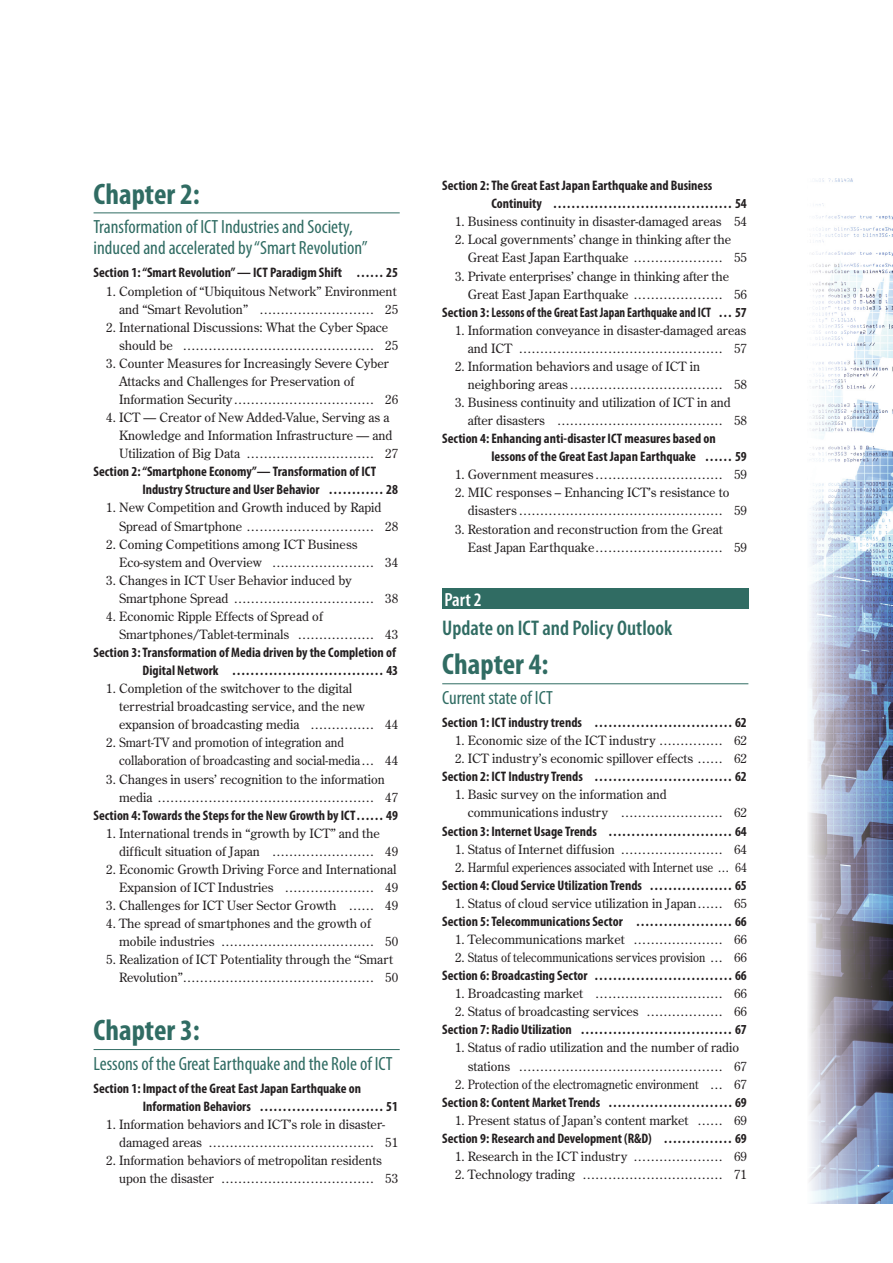
<style>
.page{position:relative;width:893px;height:1263px;background:#fff}
.page>*{position:absolute;margin:0;border:0;box-sizing:border-box;transform-origin:0 0}
.t1{font:700 condensed 29.7px "Myriad Pro";color:#306c63}
.t2{font:600 condensed 21.3px "Myriad Pro";color:#306c63}
.t3{font:condensed 19.2px/21.3px "Myriad Pro";color:#306c63}
.t4{font:600 condensed 19.2px "Myriad Pro";color:#fff}
.t5{font:700 condensed 13.8px/18px "Myriad Pro";color:#231f20}
.t6{font:12.75px/18px "Century Old Style Std";color:#231f20}
</style>
<div class="page">
<img style="left:809px;top:179px;width:84px;height:1024px">
<hr style="left:94px;top:213px;width:306px;height:1px;background:#306c63">
<hr style="left:94px;top:1049px;width:306px;height:1px;background:#306c63">
<hr style="left:442px;top:683px;width:306px;height:1px;background:#306c63">
<div style="left:442px;top:589px;width:306px;height:20px;background:#306c63"></div>
<p class="t1" style="left:94px;top:183px;width:108px">Chapter 2:</p>
<p class="t3" style="left:94px;top:218px;width:276px">Transformation of ICT Industries and Society, induced and accelerated by “Smart Revolution”</p>
<p class="t5" style="left:94px;top:265px;width:306px">Section 1: “Smart Revolution” — ICT Paradigm Shift …… 25</p>
<p class="t6" style="left:106px;top:283px;width:293px;text-align:right">1. Completion of “Ubiquitous Network” Environment and “Smart Revolution” ……………………… 25</p>
<p class="t6" style="left:119px;top:319px;width:280px;text-indent:-13px">2. International Discussions: What the Cyber Space should be ……………………………………… 25</p>
<p class="t6" style="left:119px;top:355px;width:280px;text-indent:-13px">3. Counter Measures for Increasingly Severe Cyber<br>Attacks and Challenges for Preservation of<br>Information Security …………………………… 26</p>
<p class="t6" style="left:119px;top:409px;width:280px;text-indent:-13px">4. ICT — Creator of New Added-Value, Serving as a<br>Knowledge and Information Infrastructure — and<br>Utilization of Big Data ………………………… 27</p>
<p class="t5" style="left:142px;top:464px;width:257px;text-indent:-49px">Section 2: “Smartphone Economy”— Transformation of ICT<br>Industry Structure and User Behavior ………… 28</p>
<p class="t6" style="left:119px;top:500px;width:280px;text-indent:-13px">1. New Competition and Growth induced by Rapid<br>Spread of Smartphone ………………………… 28</p>
<p class="t6" style="left:119px;top:536px;width:280px;text-indent:-13px">2. Coming Competitions among ICT Business<br>Eco-system and Overview …………………… 34</p>
<p class="t6" style="left:119px;top:572px;width:280px;text-indent:-13px">3. Changes in ICT User Behavior induced by<br>Smartphone Spread …………………………… 38</p>
<p class="t6" style="left:119px;top:608px;width:280px;text-indent:-13px">4. Economic Ripple Effects of Spread of<br>Smartphones/Tablet-terminals ……………… 43</p>
<p class="t5" style="left:94px;top:645px;width:306px;text-align:right">Section 3: Transformation of Media driven by the Completion of<br>Digital Network …………………………… 43</p>
<p class="t6" style="left:119px;top:680px;width:280px;text-indent:-13px">1. Completion of the switchover to the digital terrestrial broadcasting service, and the new expansion of broadcasting media …………… 44</p>
<p class="t6" style="left:119px;top:734px;width:280px;text-indent:-13px">2. Smart-TV and promotion of integration and collaboration of broadcasting and social-media … 44</p>
<p class="t6" style="left:119px;top:771px;width:280px;text-indent:-13px">3. Changes in users’ recognition to the information media …………………………………………… 47</p>
<p class="t5" style="left:94px;top:807px;width:306px">Section 4: Towards the Steps for the New Growth by ICT …… 49</p>
<p class="t6" style="left:119px;top:825px;width:280px;text-indent:-13px">1. International trends in “growth by ICT” and the difficult situation of Japan …………………… 49</p>
<p class="t6" style="left:106px;top:861px;width:293px;text-align:right">2. Economic Growth Driving Force and International<br>Expansion of ICT Industries ………………… 49</p>
<p class="t6" style="left:106px;top:897px;width:293px">3. Challenges for ICT User Sector Growth …… 49</p>
<p class="t6" style="left:119px;top:915px;width:280px;text-indent:-13px">4. The spread of smartphones and the growth of mobile industries ……………………………… 50</p>
<p class="t6" style="left:119px;top:951px;width:280px;text-indent:-13px">5. Realization of ICT Potentiality through the “Smart<br>Revolution” ……………………………………… 50</p>
<p class="t1" style="left:94px;top:1020px;width:108px">Chapter 3:</p>
<p class="t3" style="left:94px;top:1054px;width:301px">Lessons of the Great Earthquake and the Role of ICT</p>
<p class="t5" style="left:143px;top:1080px;width:257px;text-indent:-49px">Section 1: Impact of the Great East Japan Earthquake on<br>Information Behaviors ……………………… 51</p>
<p class="t6" style="left:119px;top:1116px;width:280px;text-indent:-13px">1. Information behaviors and ICT’s role in disaster&shy;damaged areas ………………………………… 51</p>
<p class="t6" style="left:119px;top:1152px;width:280px;text-indent:-13px">2. Information behaviors of metropolitan residents upon the disaster ……………………………… 53</p>
<p class="t5" style="left:491px;top:178px;width:257px;text-indent:-49px">Section 2: The Great East Japan Earthquake and Business<br>Continuity ………………………………… 54</p>
<p class="t6" style="left:455px;top:213px;width:293px">1. Business continuity in disaster-damaged areas 54</p>
<p class="t6" style="left:468px;top:232px;width:280px;text-indent:-13px">2. Local governments’ change in thinking after the<br>Great East Japan Earthquake ………………… 55</p>
<p class="t6" style="left:468px;top:268px;width:280px;text-indent:-13px">3. Private enterprises’ change in thinking after the<br>Great East Japan Earthquake ………………… 56</p>
<p class="t5" style="left:442px;top:304px;width:306px">Section 3: Lessons of the Great East Japan Earthquake and ICT … 57</p>
<p class="t6" style="left:455px;top:322px;width:293px;text-align:right">1. Information conveyance in disaster-damaged areas and ICT ………………………………………… 57</p>
<p class="t6" style="left:468px;top:358px;width:280px;text-indent:-13px">2. Information behaviors and usage of ICT in neighboring areas ……………………………… 58</p>
<p class="t6" style="left:468px;top:394px;width:280px;text-indent:-13px">3. Business continuity and utilization of ICT in and after disasters ………………………………… 58</p>
<p class="t5" style="left:491px;top:431px;width:257px;text-indent:-49px">Section 4: Enhancing anti-disaster ICT measures based on lessons of the Great East Japan Earthquake …… 59</p>
<p class="t6" style="left:455px;top:466px;width:293px">1. Government measures ………………………… 59</p>
<p class="t6" style="left:468px;top:485px;width:280px;text-indent:-13px">2. MIC responses – Enhancing ICT’s resistance to disasters ………………………………………… 59</p>
<p class="t6" style="left:468px;top:521px;width:280px;text-indent:-13px">3. Restoration and reconstruction from the Great<br>East Japan Earthquake ………………………… 59</p>
<p class="t4" style="left:444px;top:588px;width:39px">Part 2</p>
<p class="t2" style="left:442px;top:615px;width:232px">Update on ICT and Policy Outlook</p>
<p class="t1" style="left:442px;top:654px;width:108px">Chapter 4:</p>
<p class="t3" style="left:442px;top:688px;width:112px">Current state of ICT</p>
<p class="t5" style="left:442px;top:715px;width:306px">Section 1: ICT industry trends ………………………… 62</p>
<p class="t6" style="left:455px;top:732px;width:293px">1. Economic size of the ICT industry …………… 62</p>
<p class="t6" style="left:455px;top:750px;width:293px">2. ICT industry’s economic spillover effects …… 62</p>
<p class="t5" style="left:442px;top:769px;width:306px">Section 2: ICT Industry Trends ………………………… 62</p>
<p class="t6" style="left:468px;top:786px;width:280px;text-indent:-13px">1. Basic survey on the information and communications industry …………………… 62</p>
<p class="t5" style="left:442px;top:823px;width:306px">Section 3: Internet Usage Trends ……………………… 64</p>
<p class="t6" style="left:455px;top:841px;width:293px">1. Status of Internet diffusion …………………… 64</p>
<p class="t6" style="left:455px;top:859px;width:293px">2. Harmful experiences associated with Internet use … 64</p>
<p class="t5" style="left:442px;top:877px;width:306px">Section 4: Cloud Service Utilization Trends ……………… 65</p>
<p class="t6" style="left:455px;top:895px;width:293px">1. Status of cloud service utilization in Japan …… 65</p>
<p class="t5" style="left:442px;top:913px;width:306px">Section 5: Telecommunications Sector ………………… 66</p>
<p class="t6" style="left:455px;top:931px;width:293px">1. Telecommunications market ………………… 66</p>
<p class="t6" style="left:455px;top:949px;width:293px">2. Status of telecommunications services provision … 66</p>
<p class="t5" style="left:442px;top:968px;width:306px">Section 6: Broadcasting Sector ………………………… 66</p>
<p class="t6" style="left:455px;top:985px;width:293px">1. Broadcasting market ………………………… 66</p>
<p class="t6" style="left:455px;top:1003px;width:293px">2. Status of broadcasting services ……………… 66</p>
<p class="t5" style="left:442px;top:1022px;width:306px">Section 7: Radio Utilization …………………………… 67</p>
<p class="t6" style="left:468px;top:1039px;width:280px;text-indent:-13px">1. Status of radio utilization and the number of radio stations ………………………………………… 67</p>
<p class="t6" style="left:455px;top:1076px;width:293px">2. Protection of the electromagnetic environment … 67</p>
<p class="t5" style="left:442px;top:1094px;width:306px">Section 8: Content Market Trends ……………………… 69</p>
<p class="t6" style="left:455px;top:1112px;width:293px">1. Present status of Japan’s content market …… 69</p>
<p class="t5" style="left:442px;top:1130px;width:306px">Section 9: Research and Development (R&amp;D) …………… 69</p>
<p class="t6" style="left:455px;top:1148px;width:293px">1. Research in the ICT industry ………………… 69</p>
<p class="t6" style="left:455px;top:1166px;width:293px">2. Technology trading …………………………… 71</p>
</div>
